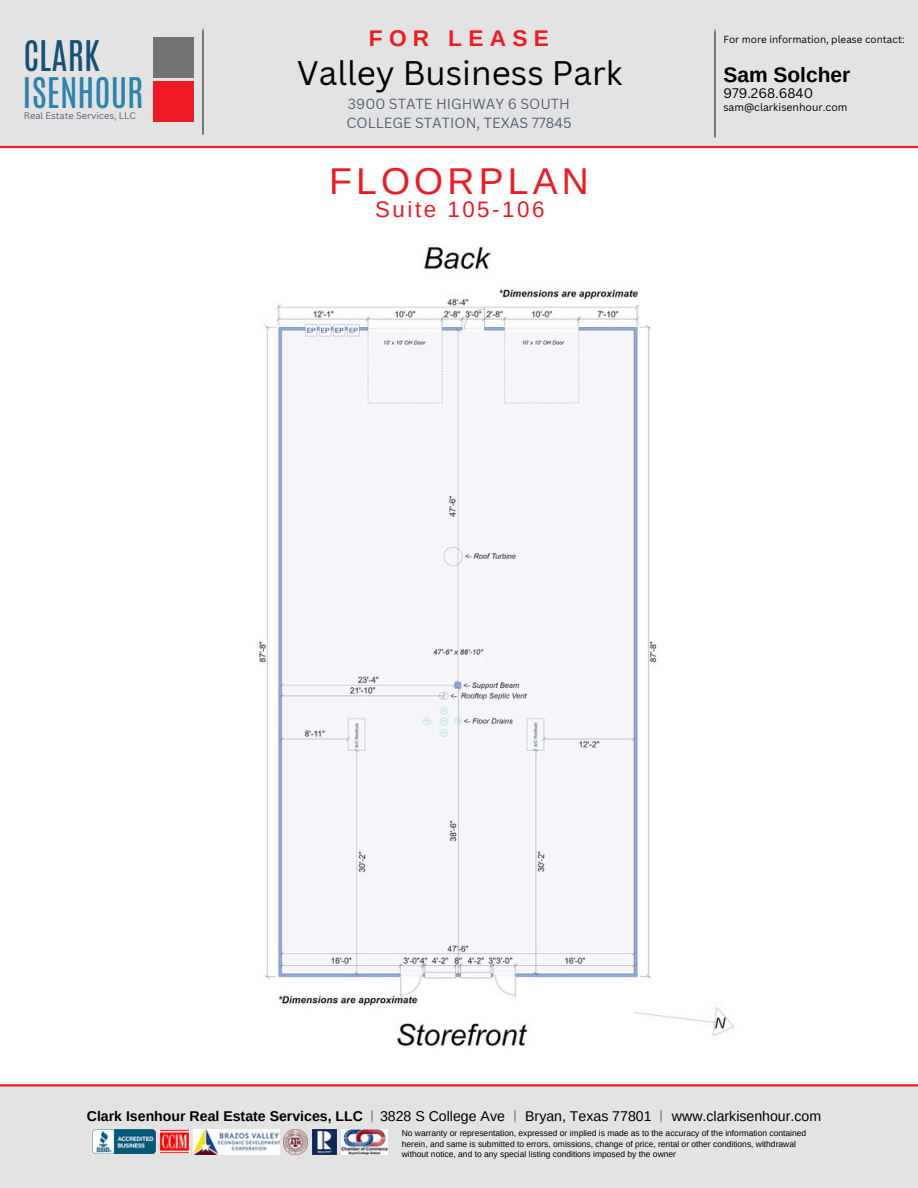
<style>
.page{position:relative;width:918px;height:1188px;background:#fff}
.page>*{position:absolute;margin:0;border:0;box-sizing:border-box;transform-origin:0 0}
.t1{font:37.35px "Arimo";letter-spacing:.115em;color:#ed1c24}
.t2{font:35.25px "Antonio";color:#2c84ae}
.t3{font:35.25px "Antonio";color:#144f76}
.t4{font:33.15px "Canva Sans";color:#000}
.t5{font:700 22.65px "Arimo";letter-spacing:.28em;color:#ed1c24}
.t6{font:22.35px "Arimo";letter-spacing:.115em;color:#ed1c24}
.t7{font:700 21px "Arimo";color:#000}
.t8{font:14.25px/19.2px "Canva Sans";color:#586474}
.t9{font:14.1px "Arimo";color:#000}
.t10{font:700 14.1px "Arimo";color:#000}
.t11{font:13.5px "Canva Sans";color:#000}
.t12{font:10.5px "Canva Sans";color:#000}
.t13{font:9.9px "Canva Sans";color:#000}
.t14{font:9.3px "Canva Sans";color:#586474}
.t15{font:8.4px/10.6px "Arimo";color:#000}
</style>
<div class="page">
<div style="left:0;top:0;width:918px;height:146px;background:#e4e3e4"></div>
<img style="left:202px;top:27px;width:1px;height:107px">
<img style="left:714px;top:29px;width:1px;height:109px">
<div style="left:154px;top:81px;width:40px;height:40px;background:#ee1b24"></div>
<div style="left:154px;top:38px;width:40px;height:40px;background:#737373"></div>
<hr style="left:0;top:146px;width:918px;height:2px;background:#ed1c24">
<div style="left:0;top:1087px;width:918px;height:101px;background:#e4e3e4"></div>
<svg style="left:371px;top:1110px;width:2px;height:13px"></svg>
<hr style="left:0;top:1084px;width:918px;height:3px;background:#ed1c24">
<svg style="left:514px;top:1110px;width:1px;height:13px"></svg>
<svg style="left:661px;top:1110px;width:1px;height:13px"></svg>
<img style="left:92px;top:1129px;width:64px;height:25px">
<img style="left:159px;top:1129px;width:30px;height:25px">
<img style="left:312px;top:1130px;width:25px;height:24px">
<img style="left:342px;top:1130px;width:45px;height:24px">
<img style="left:283px;top:1130px;width:25px;height:24px">
<img style="left:193px;top:1130px;width:86px;height:24px">
<img style="left:259px;top:247px;width:476px;height:800px">
<h5 class="t3" style="left:23px;top:31px;width:78px">CLARK</h5>
<h1 class="t2" style="left:23px;top:68px;width:123px">ISENHOUR</h1>
<p class="t14" style="left:24px;top:109px;width:114px">Real Estate Services, LLC</p>
<h4 class="t5" style="left:369px;top:26px;width:182px">FOR LEASE</h4>
<p class="t4" style="left:297px;top:50px;width:327px">Valley Business Park</p>
<p class="t8" style="left:346px;top:94px;width:227px">3900 STATE HIGHWAY 6 SOUTH<br>COLLEGE STATION, TEXAS 77845</p>
<p class="t1" style="left:329px;top:160px;width:261px">FLOORPLAN</p>
<p class="t6" style="left:375px;top:197px;width:171px">Suite 105-106</p>
<p class="t13" style="left:723px;top:32px;width:183px">For more information, please contact:</p>
<p class="t7" style="left:723px;top:63px;width:128px">Sam Solcher</p>
<p class="t11" style="left:723px;top:84px;width:91px">979.268.6840</p>
<p class="t12" style="left:723px;top:100px;width:126px">sam@clarkisenhour.com</p>
<p class="t10" style="left:87px;top:1109px;width:278px">Clark Isenhour Real Estate Services, LLC</p>
<p class="t9" style="left:380px;top:1109px;width:126px">3828 S College Ave</p>
<p class="t9" style="left:525px;top:1109px;width:128px">Bryan, Texas 77801</p>
<p class="t9" style="left:672px;top:1109px;width:151px">www.clarkisenhour.com</p>
<p class="t15" style="left:402px;top:1128px;width:406px">No warranty or representation, expressed or implied is made as to the accuracy of the information contained herein, and same is submitted to errors, omissions, change of price, rental or other conditions, withdrawal without notice, and to any special listing conditions imposed by the owner</p>
</div>
